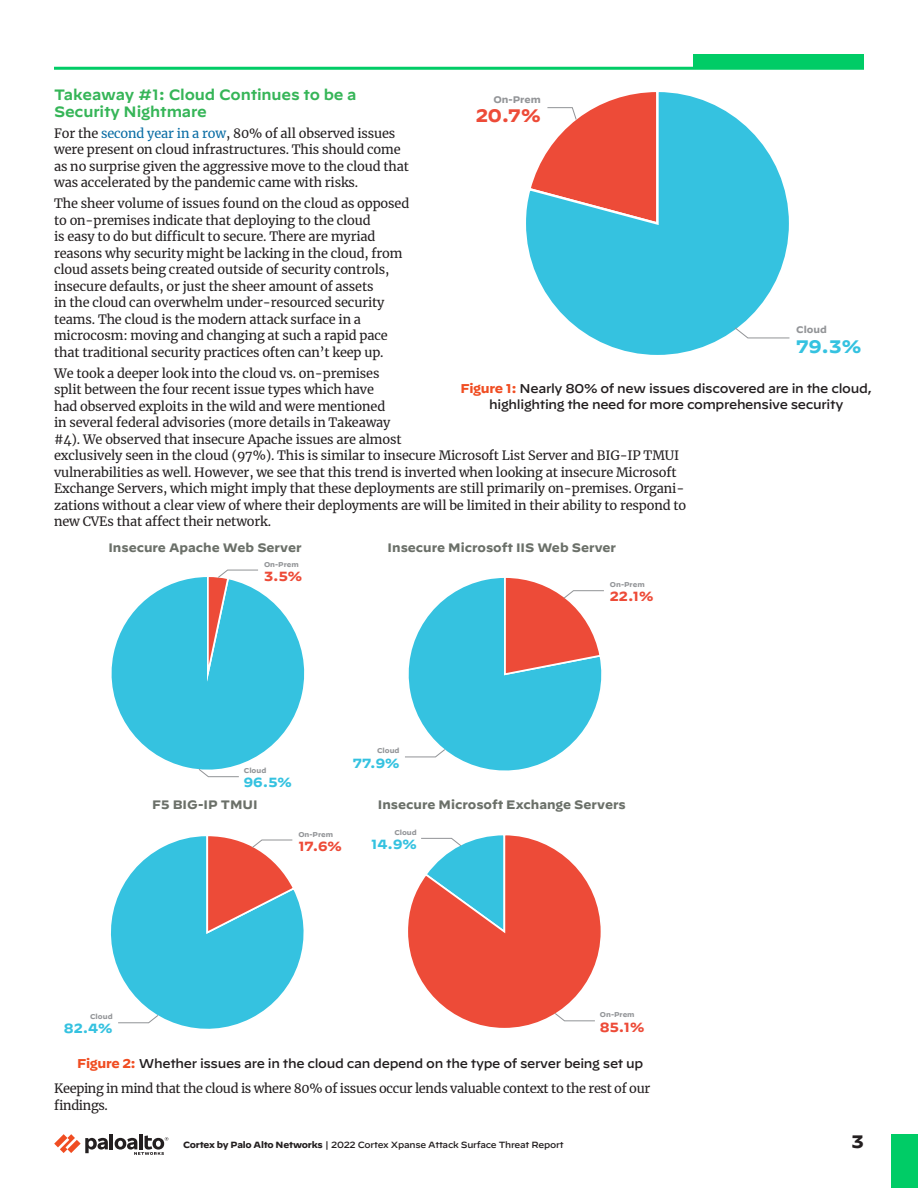
<style>
.page{position:relative;width:918px;height:1188px;background:#fff}
.page>*{position:absolute;margin:0;border:0;box-sizing:border-box;transform-origin:0 0}
.t1{font:700 18.15px "Decimal";color:#ed4b38}
.t2{font:700 18.15px "Decimal";color:#35c2e0}
.t3{font:700 18px "Decimal";color:#231f20}
.t4{font:600 15px/16.5px "Decimal";letter-spacing:-.01em;color:#36b558}
.t5{font:700 13.35px "Decimal";color:#35c2e0}
.t6{font:700 13.35px "Decimal";color:#ed4b38}
.body-text{font:12.75px/16.5px "Merriweather";letter-spacing:-.01em;color:#231f20}
.figure-title{font:500 12.75px/15.3px "Decimal";letter-spacing:-.025em;color:#231f20;text-align:center}
.t7{font:700 12.3px "Decimal";color:#6b7069}
.t8{font:700 9.6px "Decimal";color:#939598}
.t9{font:500 9px "Decimal";letter-spacing:-.025em;color:#231f20}
.t10{font:700 7.05px "Decimal";color:#939598}
.s1{color:#086ca4}
.s2{font-weight:700;color:#f04d22}
.s3{font-weight:700}
</style>
<div class="page">
<hr style="left:110px;top:1134px;width:3px;height:15px;background:#231f20">
<svg style="left:54px;top:1134px;width:54px;height:19px"></svg>
<hr style="left:139px;top:1134px;width:4px;height:15px;background:#231f20">
<svg style="left:115px;top:1135px;width:53px;height:20px"></svg>
<div style="left:891px;top:1134px;width:27px;height:54px;background:#0c6"></div>
<div style="left:693px;top:54px;width:171px;height:14px;background:#0c6"></div>
<hr style="left:54px;top:67px;width:810px;height:3px;background:#0c6">
<svg style="left:526px;top:92px;width:263px;height:263px"></svg>
<svg style="left:526px;top:92px;width:134px;height:134px"></svg>
<svg style="left:734px;top:327px;width:56px;height:12px"></svg>
<svg style="left:111px;top:836px;width:193px;height:193px"></svg>
<svg style="left:111px;top:570px;width:194px;height:208px"></svg>
<svg style="left:405px;top:578px;width:199px;height:193px"></svg>
<svg style="left:118px;top:1015px;width:41px;height:8px"></svg>
<svg style="left:205px;top:836px;width:91px;height:99px"></svg>
<svg style="left:408px;top:835px;width:193px;height:193px"></svg>
<p class="t4" style="left:54px;top:85px;width:304px">Takeaway #1: Cloud Continues to be a<br>Security Nightmare</p>
<p class="body-text" style="left:54px;top:124px;width:356px">For the <span class="s1">second year in a row</span>, 80% of all observed issues were present on cloud infrastructures. This should come as no surprise given the aggressive move to the cloud that was accelerated by the pandemic came with risks.</p>
<p class="body-text" style="left:54px;top:195px;width:357px">The sheer volume of issues found on the cloud as opposed to on-premises indicate that deploying to the cloud<br>is easy to do but difficult to secure. There are myriad reasons why security might be lacking in the cloud, from cloud assets being created outside of security controls, insecure defaults, or just the sheer amount of assets<br>in the cloud can overwhelm under-resourced security teams. The cloud is the modern attack surface in a microcosm: moving and changing at such a rapid pace that traditional security practices often can’t keep up.</p>
<p class="body-text" style="left:54px;top:364px;width:634px">We took a deeper look into the cloud vs. on-premises<br>split between the four recent issue types which have<br>had observed exploits in the wild and were mentioned<br>in several federal advisories (more details in Takeaway<br>#4). We observed that insecure Apache issues are almost<br>exclusively seen in the cloud (97%). This is similar to insecure Microsoft List Server and BIG-IP TMUI vulnerabilities as well. However, we see that this trend is inverted when looking at insecure Microsoft Exchange Servers, which might imply that these deployments are still primarily on-premises. Organi&shy;zations without a clear view of where their deployments are will be limited in their ability to respond to new CVEs that affect their network.</p>
<p class="t8" style="left:493px;top:94px;width:49px">On-Prem</p>
<p class="t1" style="left:476px;top:105px;width:67px">20.7%</p>
<p class="t8" style="left:796px;top:324px;width:32px">Cloud</p>
<p class="t2" style="left:796px;top:336px;width:67px">79.3%</p>
<p class="figure-title" style="left:460px;top:379px;width:413px"><span class="s2">Figure 1:</span> Nearly 80% of new issues discovered are in the cloud, highlighting the need for more comprehensive security</p>
<p class="t7" style="left:108px;top:541px;width:195px">Insecure Apache Web Server</p>
<p class="t7" style="left:388px;top:541px;width:230px">Insecure Microsoft IIS Web Server</p>
<p class="t10" style="left:264px;top:560px;width:36px">On-Prem</p>
<p class="t6" style="left:264px;top:568px;width:40px">3.5%</p>
<p class="t10" style="left:244px;top:767px;width:24px">Cloud</p>
<p class="t5" style="left:244px;top:775px;width:49px">96.5%</p>
<p class="t10" style="left:377px;top:747px;width:24px">Cloud</p>
<p class="t5" style="left:353px;top:755px;width:48px">77.9%</p>
<p class="t10" style="left:610px;top:581px;width:36px">On-Prem</p>
<p class="t6" style="left:610px;top:589px;width:45px">22.1%</p>
<p class="t7" style="left:152px;top:798px;width:107px">F5 BIG-IP TMUI</p>
<p class="t7" style="left:378px;top:798px;width:249px">Insecure Microsoft Exchange Servers</p>
<p class="t10" style="left:90px;top:1013px;width:24px">Cloud</p>
<p class="t5" style="left:64px;top:1021px;width:50px">82.4%</p>
<p class="t10" style="left:298px;top:830px;width:36px">On-Prem</p>
<p class="t6" style="left:298px;top:838px;width:45px">17.6%</p>
<p class="t10" style="left:394px;top:828px;width:24px">Cloud</p>
<p class="t5" style="left:371px;top:837px;width:47px">14.9%</p>
<p class="t10" style="left:600px;top:1011px;width:36px">On-Prem</p>
<p class="t6" style="left:600px;top:1019px;width:46px">85.1%</p>
<p class="figure-title" style="left:77px;top:1054px;width:568px"><span class="s2">Figure 2:</span> Whether issues are in the cloud can depend on the type of server being set up</p>
<p class="body-text" style="left:54px;top:1080px;width:598px">Keeping in mind that the cloud is where 80% of issues occur lends valuable context to the rest of our findings.</p>
<p class="t9" style="left:183px;top:1137px;width:382px"><span class="s3">Cortex by Palo Alto Networks</span> | 2022 Cortex Xpanse Attack Surface Threat Report</p>
<h2 class="t3" style="left:852px;top:1132px;width:14px">3</h2>
</div>
